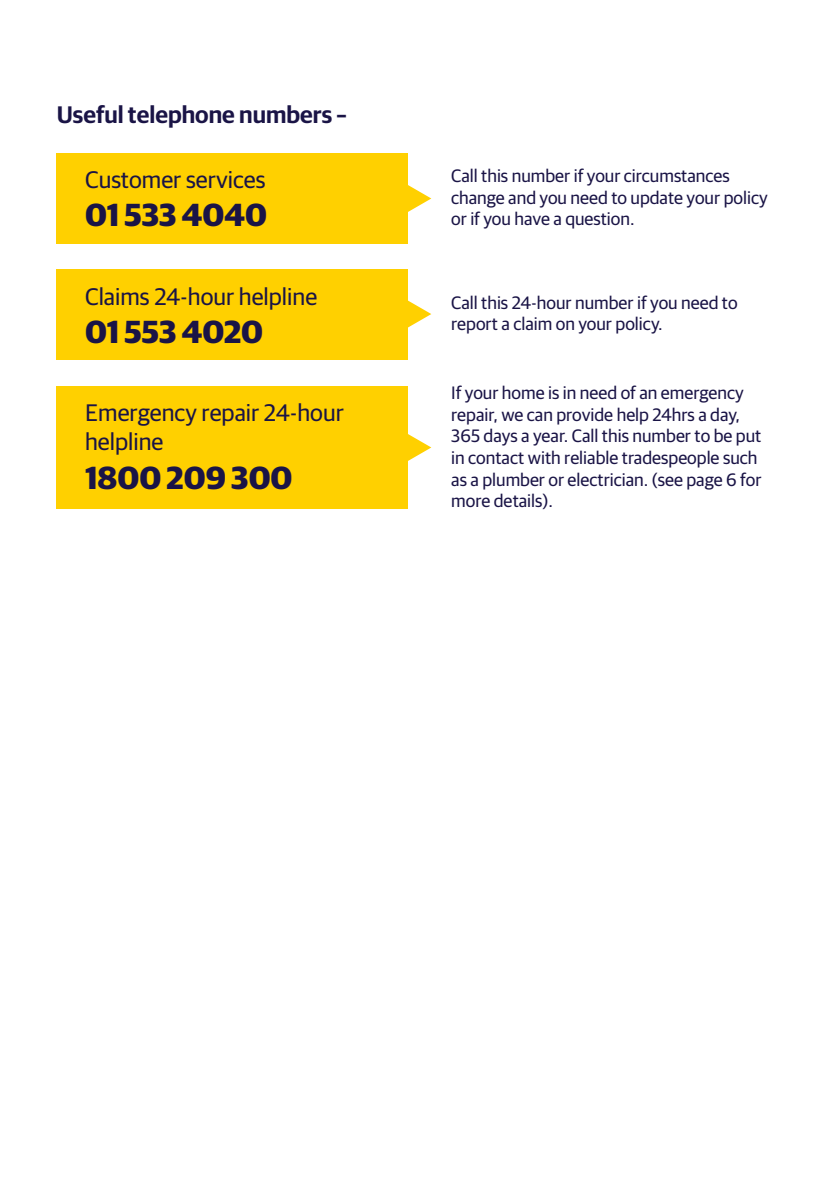
<style>
.page{position:relative;width:840px;height:1191px;background:#fff}
.page>*{position:absolute;margin:0;border:0;box-sizing:border-box;transform-origin:0 0}
.t1{font:700 32px "Guardian Sans";color:#1a1446}
.t2{font:24px/28.8px "Guardian Sans";color:#1a1446}
.t3{font:600 24px "Guardian Sans";color:#1a1446}
.t4{font:18px/21.6px "Guardian Sans";color:#1a1446}
</style>
<div class="page">
<div style="left:57px;top:153px;width:350px;height:91px;background:#ffd000"></div>
<svg style="left:407px;top:171px;width:24px;height:55px"></svg>
<div style="left:57px;top:269px;width:350px;height:90px;background:#ffd000"></div>
<svg style="left:407px;top:287px;width:24px;height:54px"></svg>
<div style="left:57px;top:386px;width:350px;height:122px;background:#ffd000"></div>
<svg style="left:407px;top:420px;width:24px;height:55px"></svg>
<h2 class="t3" style="left:57px;top:97px;width:291px">Useful telephone numbers –</h2>
<h2 class="t2" style="left:85px;top:163px;width:182px">Customer services</h2>
<h1 class="t1" style="left:85px;top:191px;width:183px">01 533 4040</h1>
<h2 class="t2" style="left:85px;top:280px;width:233px">Claims 24-hour helpline</h2>
<h1 class="t1" style="left:85px;top:308px;width:179px">01 553 4020</h1>
<h2 class="t2" style="left:85px;top:397px;width:260px">Emergency repair 24-hour helpline</h2>
<h1 class="t1" style="left:85px;top:453px;width:209px">1800 209 300</h1>
<p class="t4" style="left:451px;top:164px;width:318px">Call this number if your circumstances change and you need to update your policy or if you have a question.</p>
<p class="t4" style="left:451px;top:290px;width:288px">Call this 24-hour number if you need to report a claim on your policy.</p>
<p class="t4" style="left:451px;top:381px;width:311px">If your home is in need of an emergency repair, we can provide help 24hrs a day, 365 days a year. Call this number to be put in contact with reliable tradespeople such as a plumber or electrician. (see page 6 for more details).</p>
</div>
